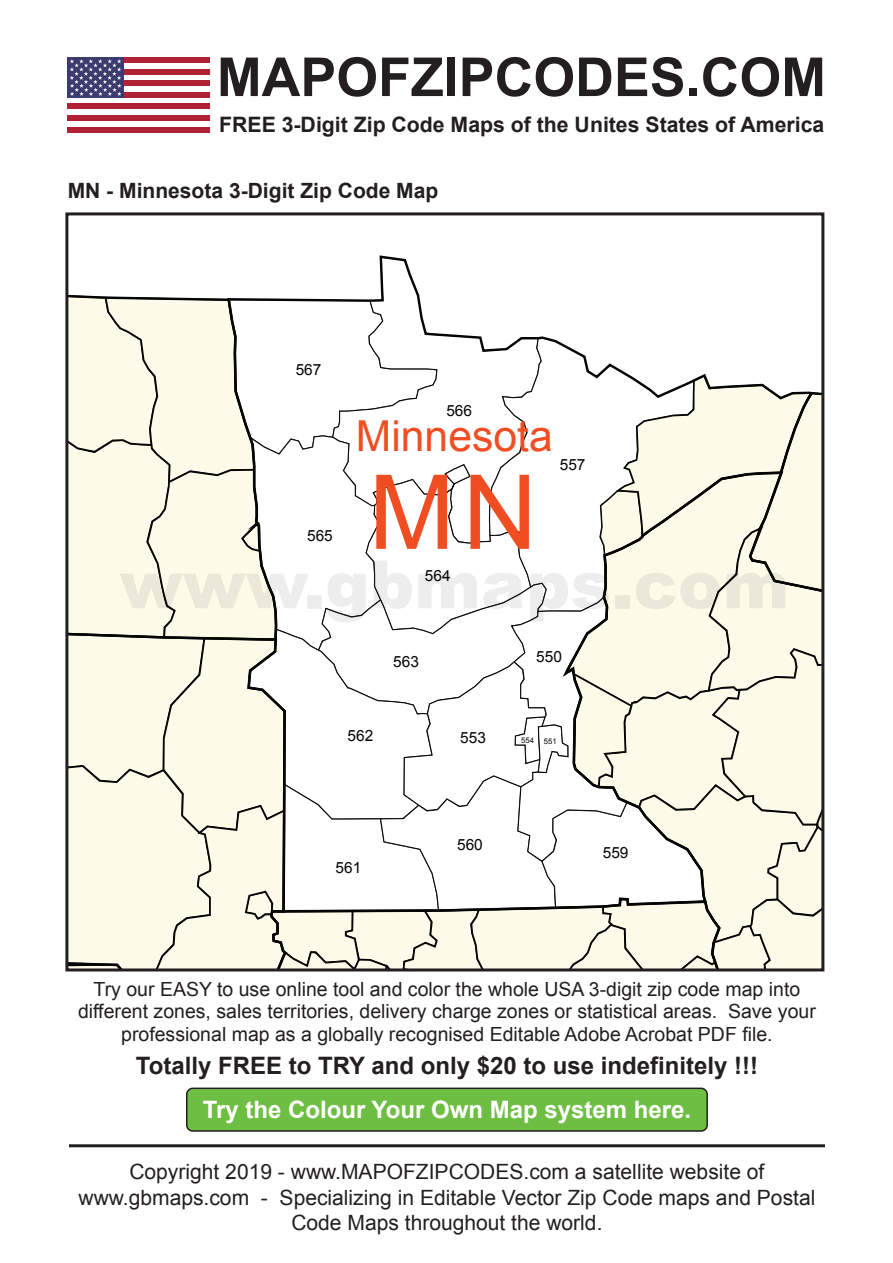
<style>
.page{position:relative;width:893px;height:1263px;background:#fff}
.page>*{position:absolute;margin:0;border:0;box-sizing:border-box;transform-origin:0 0}
.t1{font:103.5px "Arial";color:#f04d22}
.t2{font:700 53.7px "Arial";color:#231f20}
.t3{font:42.75px "Arial";color:#f04d22}
.t4{font:700 24px "Arial";color:#231f20}
.t5{font:700 24px "Arial";color:#fff}
.t6{font:700 21.3px "Arial";color:#231f20}
.t7{font:21px/25.2px "Arial";color:#231f20;text-align:center}
.t8{font:700 21px "Arial";color:#231f20}
.t9{font:19.5px/22.5px "Arial";color:#231f20;text-align:center}
.t10{font:15.45px "Arial";color:#050504}
.t11{font:7.65px "Arial";color:#050504}
</style>
<div class="page">
<div style="left:67px;top:57px;width:142px;height:6px;background:#b12234"></div>
<div style="left:67px;top:69px;width:142px;height:6px;background:#b12234"></div>
<div style="left:67px;top:81px;width:142px;height:5px;background:#b12234"></div>
<div style="left:67px;top:92px;width:142px;height:6px;background:#b12234"></div>
<div style="left:67px;top:104px;width:142px;height:5px;background:#b12234"></div>
<div style="left:67px;top:115px;width:142px;height:6px;background:#b12234"></div>
<div style="left:67px;top:127px;width:142px;height:5px;background:#b12234"></div>
<div style="left:67px;top:57px;width:57px;height:41px;background:#3c3b6f"></div>
<svg style="left:70px;top:59px;width:51px;height:37px"></svg>
<div style="left:187px;top:1088px;width:520px;height:43px;background:#6ebe44;border-radius:6px"></div>
<div style="left:186px;top:1087px;width:522px;height:45px;border:2px solid #231f20;border-radius:6px"></div>
<hr style="left:69px;top:1144px;width:756px;height:3px;background:#231f20">
<svg style="left:69px;top:291px;width:678px;height:676px"></svg>
<svg style="left:747px;top:383px;width:73px;height:584px;background:#f1eede"></svg>
<div style="left:65px;top:212px;width:759px;height:759px;border:3px solid #231f20"></div>
<h2 class="t2" style="left:217px;top:41px;width:611px">MAPOFZIPCODES.COM</h2>
<p class="t6" style="left:219px;top:111px;width:607px">FREE 3-Digit Zip Code Maps of the Unites States of America</p>
<p class="t8" style="left:68px;top:177px;width:372px">MN - Minnesota 3-Digit Zip Code Map</p>
<p class="t10" style="left:296px;top:359px;width:27px">567</p>
<p class="t10" style="left:307px;top:526px;width:27px">565</p>
<p class="t10" style="left:446px;top:401px;width:27px">566</p>
<h3 class="t3" style="left:356px;top:408px;width:198px">Minnesota</h3>
<h1 class="t1" style="left:369px;top:445px;width:170px">MN</h1>
<p class="t10" style="left:425px;top:565px;width:27px">564</p>
<p class="t10" style="left:560px;top:454px;width:27px">557</p>
<p class="t10" style="left:393px;top:651px;width:27px">563</p>
<p class="t10" style="left:348px;top:726px;width:27px">562</p>
<p class="t10" style="left:536px;top:647px;width:27px">550</p>
<p class="t10" style="left:460px;top:727px;width:27px">553</p>
<p class="t11" style="left:521px;top:735px;width:14px">554</p>
<p class="t11" style="left:544px;top:737px;width:14px">551</p>
<p class="t10" style="left:336px;top:857px;width:27px">561</p>
<p class="t10" style="left:457px;top:834px;width:27px">560</p>
<p class="t10" style="left:603px;top:843px;width:27px">559</p>
<p class="t9" style="left:78px;top:978px;width:739px">Try our EASY to use online tool and color the whole USA 3-digit zip code map into different zones, sales territories, delivery charge zones or statistical areas. Save your professional map as a globally recognised Editable Adobe Acrobat PDF file.</p>
<p class="t4" style="left:136px;top:1049px;width:624px">Totally FREE to TRY and only $20 to use indefinitely !!!</p>
<p class="t5" style="left:203px;top:1094px;width:490px">Try the Colour Your Own Map system here.</p>
<p class="t7" style="left:78px;top:1159px;width:738px">Copyright 2019 - www.MAPOFZIPCODES.com a satellite website of www.gbmaps.com - Specializing in Editable Vector Zip Code maps and Postal<br>Code Maps throughout the world.</p>
</div>
